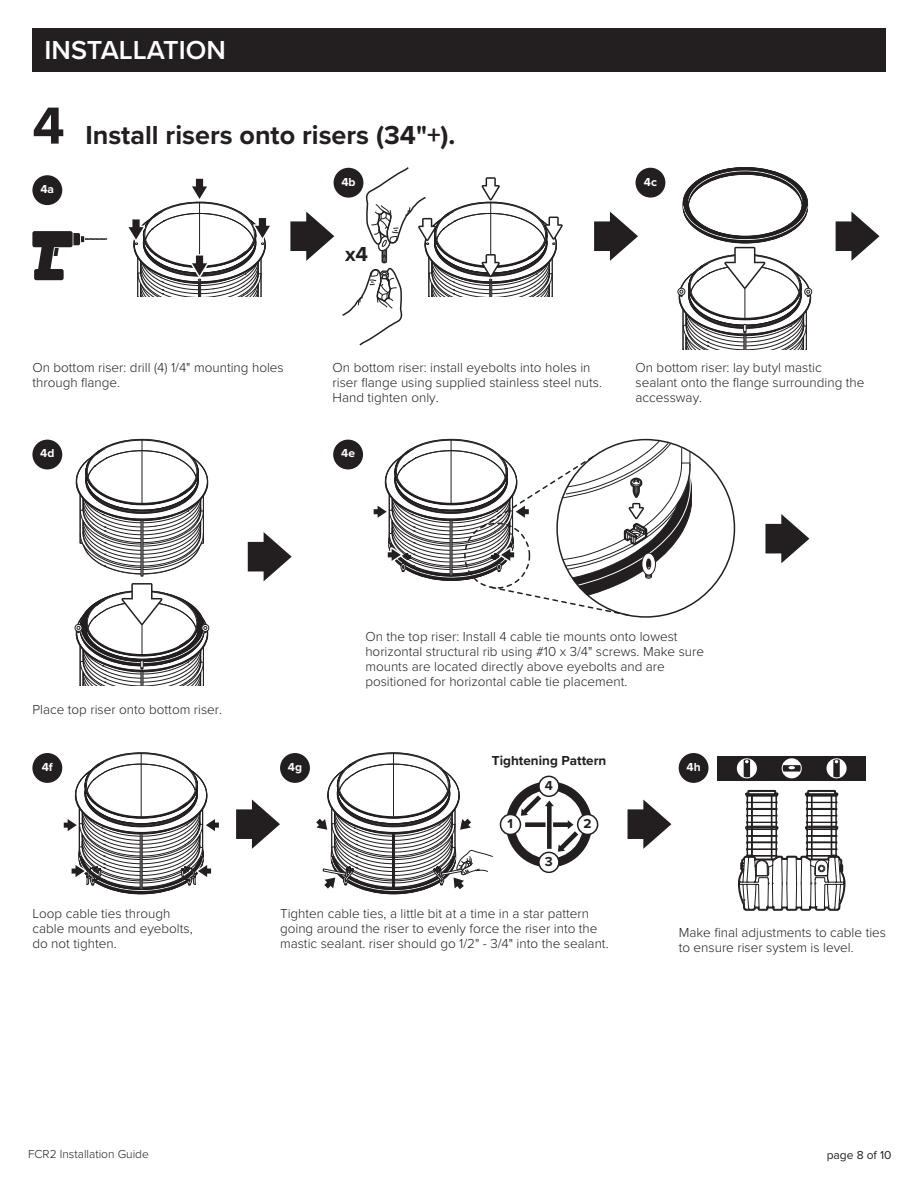
<style>
.page{position:relative;width:918px;height:1188px;background:#fff}
.page>*{position:absolute;margin:0;border:0;box-sizing:border-box;transform-origin:0 0}
.t1{font:700 27px "Proxima Nova";color:#231f20}
.t2{font:600 27px "Proxima Nova";color:#fff}
.t3{font:700 21px "Proxima Nova";color:#231f20}
.t4{font:300 13.5px/15px "Proxima Nova";color:#231f20}
.t5{font:700 13.5px "Proxima Nova";color:#231f20}
.t6{font:300 12px "Proxima Nova";color:#231f20}
.t7{font:700 12px "Proxima Nova";color:#fff}
.t8{font:12px "Proxima Nova";color:#231f20}
.s1{font-size:54px}
</style>
<div class="page">
<div style="left:32px;top:29px;width:853px;height:43px;background:#231f20"></div>
<svg style="left:836px;top:212px;width:44px;height:49px"></svg>
<svg style="left:594px;top:212px;width:44px;height:49px"></svg>
<div style="left:636px;top:168px;width:29px;height:30px;background:#231f20;border-radius:50%"></div>
<svg style="left:738px;top:790px;width:107px;height:121px"></svg>
<div style="left:818px;top:865px;width:7px;height:7px;border:1px solid #231f20;border-radius:50%"></div>
<svg style="left:236px;top:800px;width:44px;height:49px"></svg>
<svg style="left:628px;top:800px;width:43px;height:49px"></svg>
<div style="left:280px;top:753px;width:30px;height:30px;background:#231f20;border-radius:50%"></div>
<div style="left:679px;top:753px;width:30px;height:30px;background:#231f20;border-radius:50%"></div>
<div style="left:717px;top:756px;width:149px;height:25px;background:#231f20"></div>
<div style="left:782px;top:758px;width:20px;height:20px;background:#fff;border-radius:50%"></div>
<svg style="left:783px;top:765px;width:18px;height:7px"></svg>
<div style="left:827px;top:758px;width:20px;height:20px;background:#fff;border-radius:50%"></div>
<svg style="left:833px;top:759px;width:7px;height:18px"></svg>
<svg style="left:737px;top:758px;width:20px;height:20px"></svg>
<svg style="left:744px;top:759px;width:6px;height:18px"></svg>
<div style="left:32px;top:753px;width:30px;height:30px;background:#231f20;border-radius:50%"></div>
<div style="left:334px;top:168px;width:29px;height:30px;background:#231f20;border-radius:50%"></div>
<svg style="left:290px;top:212px;width:44px;height:49px"></svg>
<svg style="left:128px;top:178px;width:142px;height:119px"></svg>
<svg style="left:341px;top:167px;width:222px;height:179px"></svg>
<div style="left:805px;top:288px;width:7px;height:7px;border:1px solid #231f20;border-radius:50%"></div>
<svg style="left:678px;top:167px;width:133px;height:183px"></svg>
<svg style="left:248px;top:532px;width:44px;height:49px"></svg>
<div style="left:32px;top:440px;width:30px;height:29px;background:#231f20;border-radius:50%"></div>
<svg style="left:75px;top:439px;width:133px;height:136px"></svg>
<div style="left:141px;top:520px;width:2px;height:56px;background:#fff;border:1px solid #231f20"></div>
<hr style="left:142px;top:520px;width:1px;height:56px;background:#231f20">
<hr style="left:142px;top:440px;width:1px;height:63px;background:#231f20">
<div style="left:202px;top:624px;width:7px;height:8px;border:1px solid #231f20;border-radius:50%"></div>
<svg style="left:75px;top:583px;width:133px;height:103px"></svg>
<div style="left:500px;top:814px;width:21px;height:21px;border:2px solid #231f20;border-radius:50%"></div>
<div style="left:577px;top:814px;width:21px;height:21px;border:2px solid #231f20;border-radius:50%"></div>
<div style="left:538px;top:776px;width:22px;height:21px;border:2px solid #231f20;border-radius:50%"></div>
<div style="left:538px;top:852px;width:22px;height:21px;border:2px solid #231f20;border-radius:50%"></div>
<svg style="left:505px;top:781px;width:88px;height:87px"></svg>
<svg style="left:32px;top:231px;width:75px;height:49px"></svg>
<div style="left:32px;top:175px;width:30px;height:30px;background:#231f20;border-radius:50%"></div>
<svg style="left:765px;top:514px;width:44px;height:49px"></svg>
<div style="left:333px;top:440px;width:30px;height:29px;background:#231f20;border-radius:50%"></div>
<svg style="left:373px;top:439px;width:319px;height:178px"></svg>
<svg style="left:62px;top:752px;width:157px;height:142px"></svg>
<svg style="left:316px;top:752px;width:177px;height:142px"></svg>
<h1 class="t2" style="left:45px;top:30px;width:183px">INSTALLATION</h1>
<h1 class="t1" style="left:32px;top:114px;width:425px"><span class="s1">4</span> Install risers onto risers (34"+).</h1>
<p class="t7" style="left:40px;top:180px;width:15px">4a</p>
<p class="t7" style="left:341px;top:173px;width:16px">4b</p>
<h2 class="t3" style="left:345px;top:238px;width:25px">x4</h2>
<p class="t7" style="left:644px;top:173px;width:15px">4c</p>
<p class="t4" style="left:32px;top:359px;width:253px">On bottom riser: drill (4) 1/4" mounting holes through flange.</p>
<p class="t7" style="left:40px;top:445px;width:16px">4d</p>
<p class="t4" style="left:333px;top:359px;width:271px">On bottom riser: install eyebolts into holes in riser flange using supplied stainless steel nuts.<br>Hand tighten only.</p>
<p class="t7" style="left:341px;top:445px;width:15px">4e</p>
<p class="t4" style="left:636px;top:359px;width:231px">On bottom riser: lay butyl mastic sealant onto the flange surrounding the accessway.</p>
<p class="t4" style="left:32px;top:701px;width:191px">Place top riser onto bottom riser.</p>
<p class="t7" style="left:42px;top:758px;width:13px">4f</p>
<p class="t4" style="left:32px;top:905px;width:162px">Loop cable ties through cable mounts and eyebolts, do not tighten.</p>
<p class="t4" style="left:365px;top:628px;width:340px">On the top riser: Install 4 cable tie mounts onto lowest horizontal structural rib using #10 x 3/4" screws. Make sure mounts are located directly above eyebolts and are positioned for horizontal cable tie placement.</p>
<p class="t5" style="left:492px;top:751px;width:116px">Tightening Pattern</p>
<p class="t7" style="left:288px;top:758px;width:16px">4g</p>
<p class="t7" style="left:687px;top:758px;width:16px">4h</p>
<p class="t5" style="left:545px;top:776px;width:10px">4</p>
<p class="t5" style="left:508px;top:814px;width:7px">1</p>
<p class="t5" style="left:584px;top:814px;width:10px">2</p>
<p class="t5" style="left:545px;top:852px;width:9px">3</p>
<p class="t4" style="left:280px;top:905px;width:330px">Tighten cable ties, a little bit at a time in a star pattern going around the riser to evenly force the riser into the mastic sealant. riser should go 1/2" - 3/4" into the sealant.</p>
<p class="t4" style="left:679px;top:924px;width:209px">Make final adjustments to cable ties to ensure riser system is level.</p>
<p class="t6" style="left:28px;top:1145px;width:122px">FCR2 Installation Guide</p>
<p class="t8" style="left:827px;top:1147px;width:66px">page 8 of 10</p>
</div>
